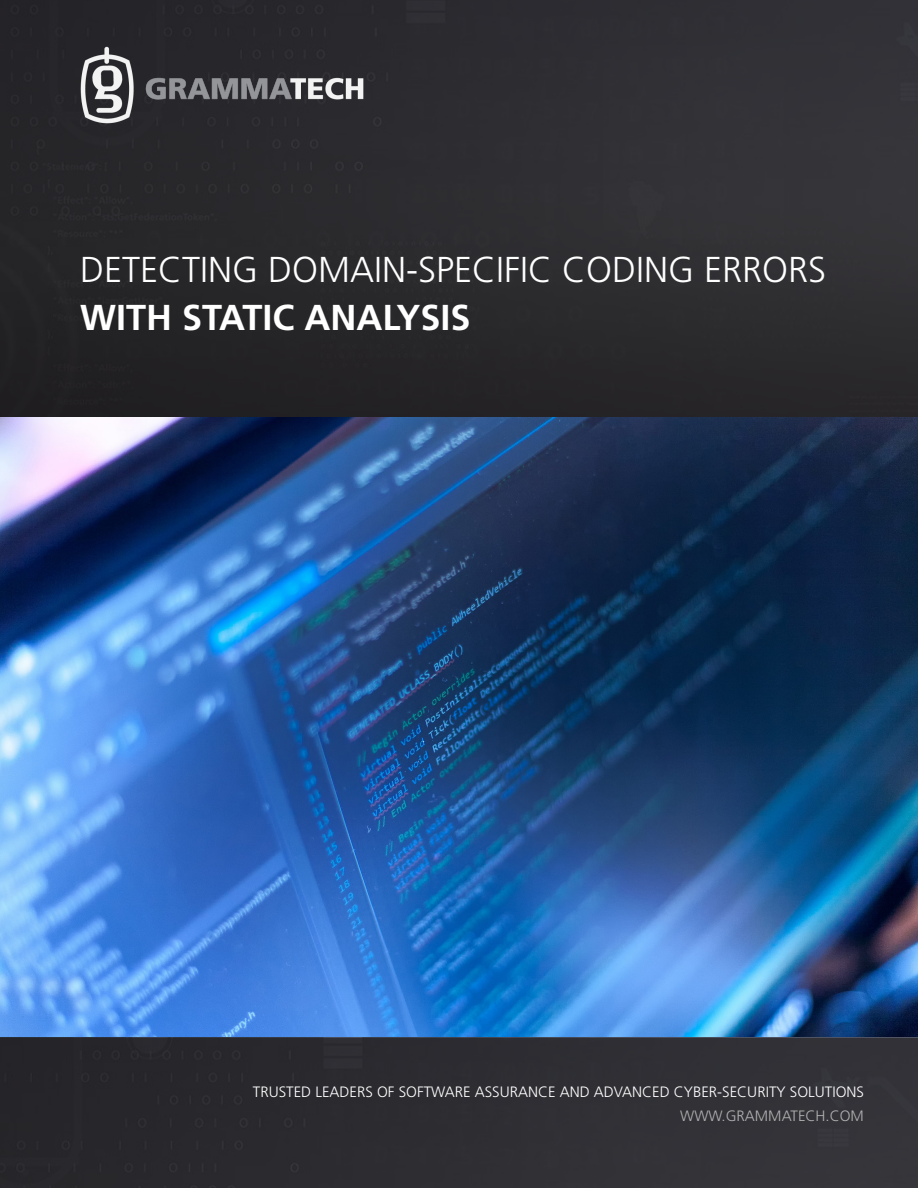
<style>
.page{position:relative;width:918px;height:1188px;background:#fff}
.page>*{position:absolute;margin:0;border:0;box-sizing:border-box;transform-origin:0 0}
.t1{font:300 36px "Frutiger LT Std";color:#fff}
.t2{font:700 36px "Frutiger LT Std";color:#fff}
.t3{font:300 15px "Frutiger LT Std";color:#fff}
.t4{font:300 15px "Frutiger LT Std";color:#b1b1b1}
</style>
<div class="page">
<img style="left:0;top:417px;width:918px;height:621px">
<div style="left:0;top:0;width:918px;height:417px;background:#2b2a2d"></div>
<img style="left:80px;top:46px;width:301px;height:98px">
<div style="left:0;top:1038px;width:918px;height:150px;background:#2e2d32"></div>
<p class="t1" style="left:80px;top:249px;width:748px">DETECTING DOMAIN-SPECIFIC CODING ERRORS</p>
<p class="t2" style="left:80px;top:297px;width:392px">WITH STATIC ANALYSIS</p>
<p class="t3" style="left:253px;top:1083px;width:613px">TRUSTED LEADERS OF SOFTWARE ASSURANCE AND ADVANCED CYBER-SECURITY SOLUTIONS</p>
<p class="t4" style="left:680px;top:1107px;width:185px">WWW.GRAMMATECH.COM</p>
</div>
